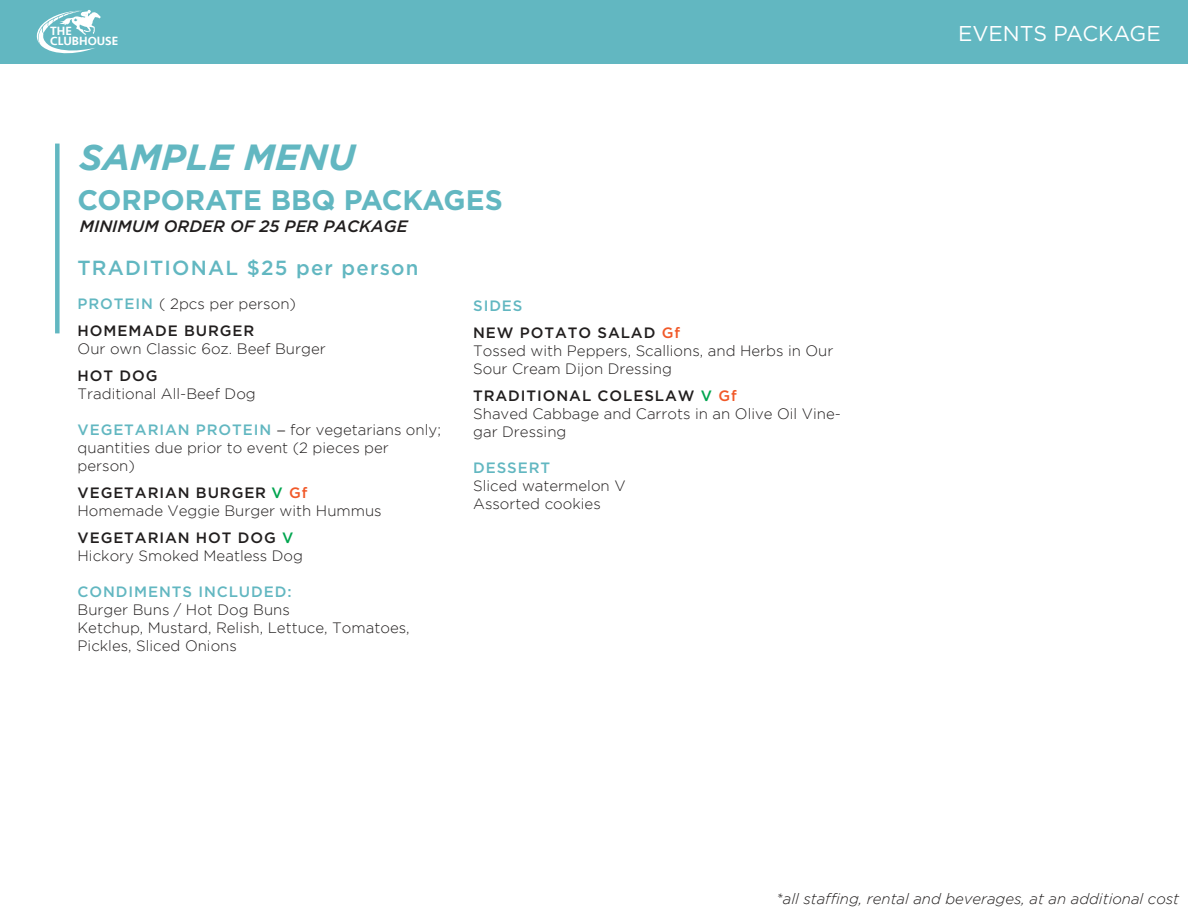
<style>
.page{position:relative;width:1188px;height:918px;background:#fff}
.page>*{position:absolute;margin:0;border:0;box-sizing:border-box;transform-origin:0 0}
.t1{font:italic 700 36.3px "Gotham";color:#62b7c1}
.t2{font:700 28.2px "Gotham";color:#62b7c1}
.t3{font:21.45px "Gotham";color:#fff}
.t4{font:500 20.4px "Gotham";letter-spacing:.06em;color:#62b7c1}
.t5{font:italic 500 16.5px "Gotham";color:#211e1e}
.t6{font:300 15px/18px "Gotham";color:#211e1e}
.t7{font:italic 300 15px "Gotham";color:#211e1e}
.t8{font:500 15px/27px "Gotham";letter-spacing:.06em;color:#211e1e}
.t9{font:500 15px "Gotham";letter-spacing:.06em;color:#62b7c1}
.t10{font:500 12.3px/10.6px "Seravek";color:#fff}
.s1{font-weight:500;color:#62b7c1}
.s2{font-weight:500}
.s3{font-family:"Myriad Pro";font-weight:400}
.s4{font-weight:500;color:#00a54f}
.s5{font-weight:500;color:#f15929}
.s6{color:#62b7c1}
.s7{color:#f15929}
</style>
<div class="page">
<div style="left:0;top:0;width:1188px;height:63px;background:#62b7c1"></div>
<svg style="left:36px;top:10px;width:65px;height:44px"></svg>
<div style="left:55px;top:144px;width:5px;height:189px;background:#62b7c1"></div>
<p class="t10" style="left:50px;top:25px;width:70px">THE<br>CLUBHOUSE</p>
<h3 class="t3" style="left:958px;top:19px;width:204px">EVENTS PACKAGE</h3>
<h1 class="t1" style="left:79px;top:136px;width:278px">SAMPLE MENU</h1>
<h2 class="t2" style="left:77px;top:184px;width:427px">CORPORATE BBQ PACKAGES</h2>
<p class="t5" style="left:80px;top:216px;width:329px">MINIMUM ORDER OF 25 PER PACKAGE</p>
<h3 class="t4" style="left:77px;top:255px;width:343px">TRADITIONAL $25 per person</h3>
<p class="t6" style="left:78px;top:290px;width:220px;line-height:27px"><span class="s1">PROTEIN</span> ( 2pcs per person)<br><span class="s2">HOMEMADE BURGER</span></p>
<p class="t6" style="left:78px;top:340px;width:250px">Our own Classic 6oz. Beef Burger</p>
<p class="t8" style="left:78px;top:362px;width:82px">HOT DOG</p>
<p class="t6" style="left:78px;top:385px;width:180px">Traditional All-Beef Dog</p>
<p class="t6" style="left:78px;top:421px;width:365px"><span class="s1">VEGETARIAN PROTEIN</span> <span class="s3">−</span> for vegetarians only; quantities due prior to event (2 pieces per person)</p>
<p class="t6" style="left:78px;top:484px;width:306px"><span class="s2">VEGETARIAN BURGER</span> <span class="s4">V</span> <span class="s5">Gf<br></span>Homemade Veggie Burger with Hummus</p>
<p class="t6" style="left:78px;top:529px;width:227px"><span class="s2">VEGETARIAN HOT DOG</span> <span class="s4">V<br></span>Hickory Smoked Meatless Dog</p>
<p class="t9" style="left:78px;top:582px;width:216px">CONDIMENTS INCLUDED:</p>
<p class="t6" style="left:78px;top:601px;width:334px">Burger Buns / Hot Dog Buns<br>Ketchup, Mustard, Relish, Lettuce, Tomatoes,<br>Pickles, Sliced Onions</p>
<p class="t8" style="left:473px;top:292px;width:208px"><span class="s6">SIDES<br></span>NEW POTATO SALAD <span class="s7">Gf</span></p>
<p class="t6" style="left:473px;top:342px;width:362px">Tossed with Peppers, Scallions, and Herbs in Our<br>Sour Cream Dijon Dressing</p>
<p class="t6" style="left:473px;top:387px;width:369px"><span class="s2">TRADITIONAL COLESLAW</span> <span class="s4">V</span> <span class="s5">Gf<br></span>Shaved Cabbage and Carrots in an Olive Oil Vine&shy;gar Dressing</p>
<p class="t9" style="left:473px;top:458px;width:78px">DESSERT</p>
<p class="t6" style="left:473px;top:477px;width:154px">Sliced watermelon V<br>Assorted cookies</p>
<p class="t7" style="left:776px;top:891px;width:404px">*all staffing, rental and beverages, at an additional cost</p>
</div>
